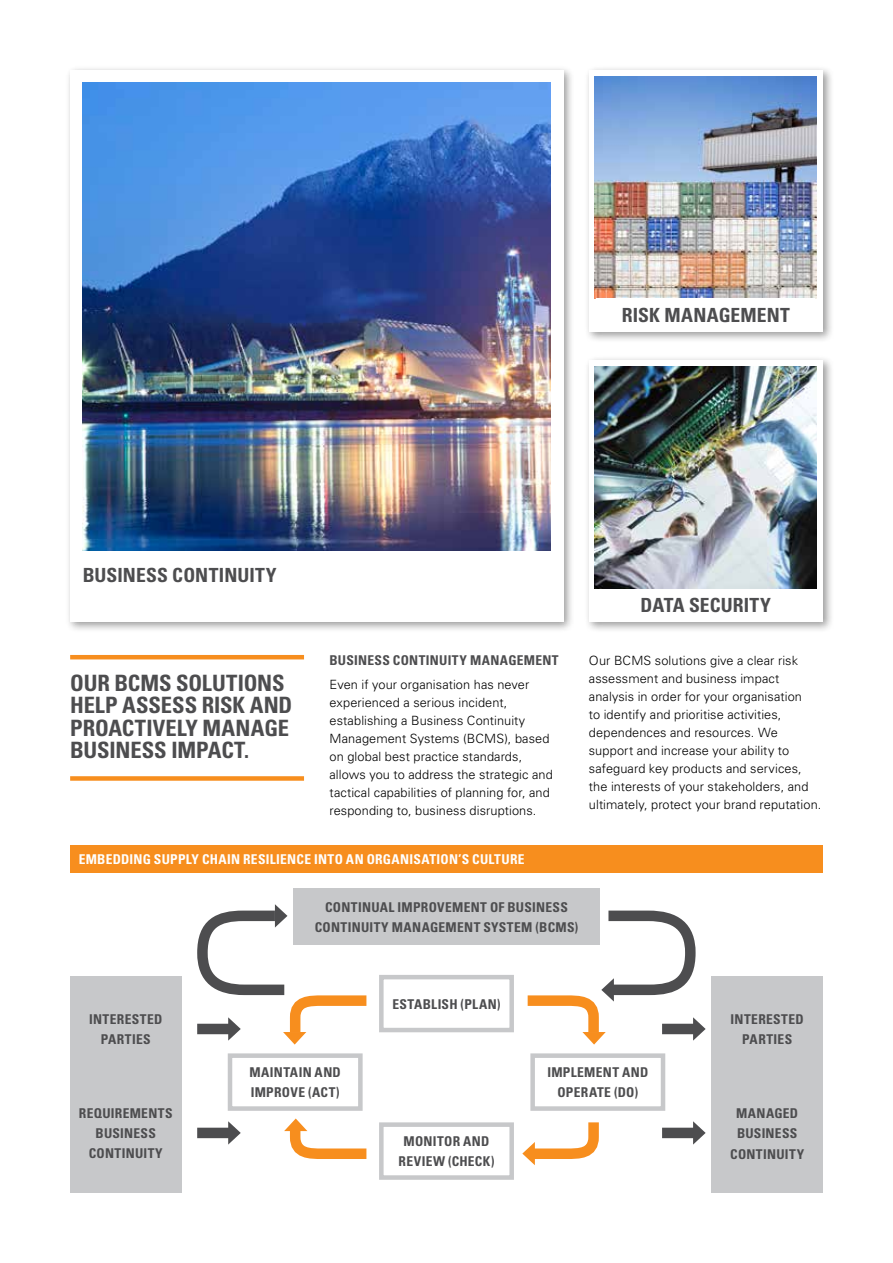
<style>
.page{position:relative;width:893px;height:1263px;background:#fff}
.page>*{position:absolute;margin:0;border:0;box-sizing:border-box;transform-origin:0 0}
.t1{font:700 condensed 22.5px "Univers";color:#4d4d4f}
.t2{font:700 condensed 19.5px "Univers";letter-spacing:.005em;color:#4d4d4f}
.t3{font:700 condensed 13.5px/20.2px "Univers";color:#4d4d4f;text-align:center}
.t4{font:700 condensed 13.5px "Univers";color:#fff}
.t5{font:300 12.75px/18px "Univers";letter-spacing:.005em;color:#000}
</style>
<div class="page">
<div style="left:65px;top:65px;width:510px;height:568px;background:#000;opacity:.4"></div>
<div style="left:70px;top:70px;width:493px;height:552px;background:#fff"></div>
<img style="left:83px;top:83px;width:468px;height:468px">
<hr style="left:70px;top:655px;width:234px;height:4px;background:#f78e1e">
<div style="left:70px;top:776px;width:234px;height:5px;background:#f78e1e"></div>
<div style="left:70px;top:845px;width:753px;height:28px;background:#f78e1e"></div>
<div style="left:712px;top:976px;width:111px;height:217px;background:#c7c8ca"></div>
<div style="left:70px;top:976px;width:111px;height:217px;background:#c7c8ca"></div>
<div style="left:293px;top:889px;width:307px;height:56px;background:#c7c8ca"></div>
<div style="left:379px;top:975px;width:135px;height:57px;border:4px solid #c7c8ca"></div>
<div style="left:228px;top:1053px;width:135px;height:58px;border:4px solid #c7c8ca"></div>
<div style="left:530px;top:1053px;width:135px;height:58px;border:4px solid #c7c8ca"></div>
<div style="left:379px;top:1122px;width:135px;height:58px;border:4px solid #c7c8ca"></div>
<svg style="left:522px;top:1122px;width:77px;height:43px"></svg>
<svg style="left:284px;top:1118px;width:83px;height:41px"></svg>
<svg style="left:197px;top:904px;width:170px;height:140px"></svg>
<div style="left:197px;top:1024px;width:37px;height:10px;background:#4d4d4f"></div>
<svg style="left:527px;top:910px;width:179px;height:134px"></svg>
<div style="left:662px;top:1024px;width:37px;height:10px;background:#4d4d4f"></div>
<svg style="left:228px;top:1121px;width:13px;height:23px"></svg>
<div style="left:197px;top:1128px;width:37px;height:10px;background:#4d4d4f"></div>
<svg style="left:693px;top:1121px;width:13px;height:23px"></svg>
<div style="left:662px;top:1128px;width:37px;height:10px;background:#4d4d4f"></div>
<div style="left:584px;top:355px;width:250px;height:278px;background:#000;opacity:.4"></div>
<div style="left:589px;top:360px;width:234px;height:262px;background:#fff"></div>
<img style="left:595px;top:366px;width:222px;height:222px">
<div style="left:584px;top:65px;width:250px;height:278px;background:#000;opacity:.4"></div>
<div style="left:589px;top:70px;width:234px;height:262px;background:#fff"></div>
<img style="left:595px;top:76px;width:222px;height:222px">
<h2 class="t2" style="left:622px;top:303px;width:170px">RISK MANAGEMENT</h2>
<h2 class="t2" style="left:83px;top:563px;width:196px">BUSINESS CONTINUITY</h2>
<h2 class="t2" style="left:641px;top:593px;width:132px">DATA SECURITY</h2>
<h1 class="t1" style="left:70px;top:669px;width:14px">OUR</h1>
<h1 class="t1" style="left:114px;top:669px;width:15px">BCMS</h1>
<h1 class="t1" style="left:176px;top:669px;width:13px">SOLUTIONS</h1>
<h1 class="t1" style="left:70px;top:691px;width:13px">HELP</h1>
<h1 class="t1" style="left:122px;top:691px;width:14px">ASSESS</h1>
<h1 class="t1" style="left:202px;top:691px;width:12px">RISK</h1>
<h1 class="t1" style="left:250px;top:691px;width:44px">AN D</h1>
<h1 class="t1" style="left:70px;top:714px;width:13px">PROACTIVELY</h1>
<h1 class="t1" style="left:203px;top:714px;width:16px">MANAGE</h1>
<h1 class="t1" style="left:70px;top:736px;width:13px">BUSINESS</h1>
<h1 class="t1" style="left:171px;top:736px;width:14px">IMPACT</h1>
<h1 class="t1" style="left:244px;top:736px;width:6px">.</h1>
<p class="t3" style="left:330px;top:649px;width:9px">BUSINESS</p>
<p class="t3" style="left:393px;top:649px;width:9px">CONTINUITY</p>
<p class="t3" style="left:470px;top:649px;width:10px">MANAGEMENT</p>
<p class="t5" style="left:330px;top:675px;width:225px">Even if your organisation has never experienced a serious incident, establishing a Business Continuity Management Systems (BCMS), based on global best practice standards, allows you to address the strategic and tactical capabilities of planning for, and responding to, business disruptions.</p>
<p class="t5" style="left:589px;top:651px;width:234px">Our BCMS solutions give a clear risk assessment and business impact analysis in order for your organisation<br>to identify and prioritise activities, dependences and resources. We support and increase your ability to safeguard key products and services, the interests of your stakeholders, and ultimately, protect your brand reputation.</p>
<p class="t4" style="left:79px;top:851px;width:10px">EMBE</p>
<p class="t4" style="left:113px;top:851px;width:25px">DDING</p>
<p class="t4" style="left:154px;top:851px;width:9px">SUPPLY</p>
<p class="t4" style="left:202px;top:851px;width:9px">CHAIN</p>
<p class="t4" style="left:243px;top:851px;width:8px">RESILIENCE</p>
<p class="t4" style="left:314px;top:851px;width:8px">INTO</p>
<p class="t4" style="left:346px;top:851px;width:30px">AN ORGANISATION</p>
<p class="t4" style="left:458px;top:851px;width:22px">’S CULTURE</p>
<p class="t3" style="left:325px;top:897px;width:9px">CONTINUAL</p>
<p class="t3" style="left:398px;top:897px;width:10px">IMPROVEMENT</p>
<p class="t3" style="left:490px;top:897px;width:26px">OF BUSINESS</p>
<p class="t3" style="left:315px;top:917px;width:9px">CONTINUITY</p>
<p class="t3" style="left:392px;top:917px;width:10px">MANAGEMENT</p>
<p class="t3" style="left:483px;top:917px;width:9px">SYSTEM</p>
<p class="t3" style="left:535px;top:917px;width:14px">(BCMS</p>
<p class="t3" style="left:574px;top:917px;width:5px">)</p>
<p class="t3" style="left:89px;top:1009px;width:9px">INTERESTE</p>
<p class="t3" style="left:154px;top:1009px;width:10px">D</p>
<p class="t3" style="left:101px;top:1029px;width:8px">PARTIES</p>
<p class="t3" style="left:392px;top:994px;width:9px">ESTABLISH</p>
<p class="t3" style="left:461px;top:994px;width:13px">(PLAN</p>
<p class="t3" style="left:497px;top:994px;width:5px">)</p>
<p class="t3" style="left:731px;top:1009px;width:9px">INTERESTE</p>
<p class="t3" style="left:795px;top:1009px;width:10px">D</p>
<p class="t3" style="left:742px;top:1029px;width:8px">PARTIES</p>
<p class="t3" style="left:79px;top:1103px;width:33px">REQUIREMENTS</p>
<p class="t3" style="left:96px;top:1123px;width:9px">BUSINESS</p>
<p class="t3" style="left:89px;top:1143px;width:9px">CONTINUITY</p>
<p class="t3" style="left:249px;top:1062px;width:9px">MAINTAIN</p>
<p class="t3" style="left:315px;top:1062px;width:28px">AN D</p>
<p class="t3" style="left:251px;top:1082px;width:9px">IMPROVE</p>
<p class="t3" style="left:308px;top:1082px;width:33px">(ACT)</p>
<p class="t3" style="left:404px;top:1131px;width:9px">MONITOR</p>
<p class="t3" style="left:463px;top:1131px;width:28px">AN D</p>
<p class="t3" style="left:399px;top:1151px;width:8px">REVIE</p>
<p class="t3" style="left:433px;top:1151px;width:28px">W (CHECK</p>
<p class="t3" style="left:491px;top:1151px;width:5px">)</p>
<p class="t3" style="left:547px;top:1062px;width:9px">IMPLEMENT</p>
<p class="t3" style="left:622px;top:1062px;width:28px">AN D</p>
<p class="t3" style="left:557px;top:1082px;width:9px">OPERATE</p>
<p class="t3" style="left:614px;top:1082px;width:26px">(DO)</p>
<p class="t3" style="left:736px;top:1103px;width:10px">MANAGE</p>
<p class="t3" style="left:790px;top:1103px;width:10px">D</p>
<p class="t3" style="left:730px;top:1123px;width:16px">BUSINESS<br>CONTINUITY</p>
</div>
